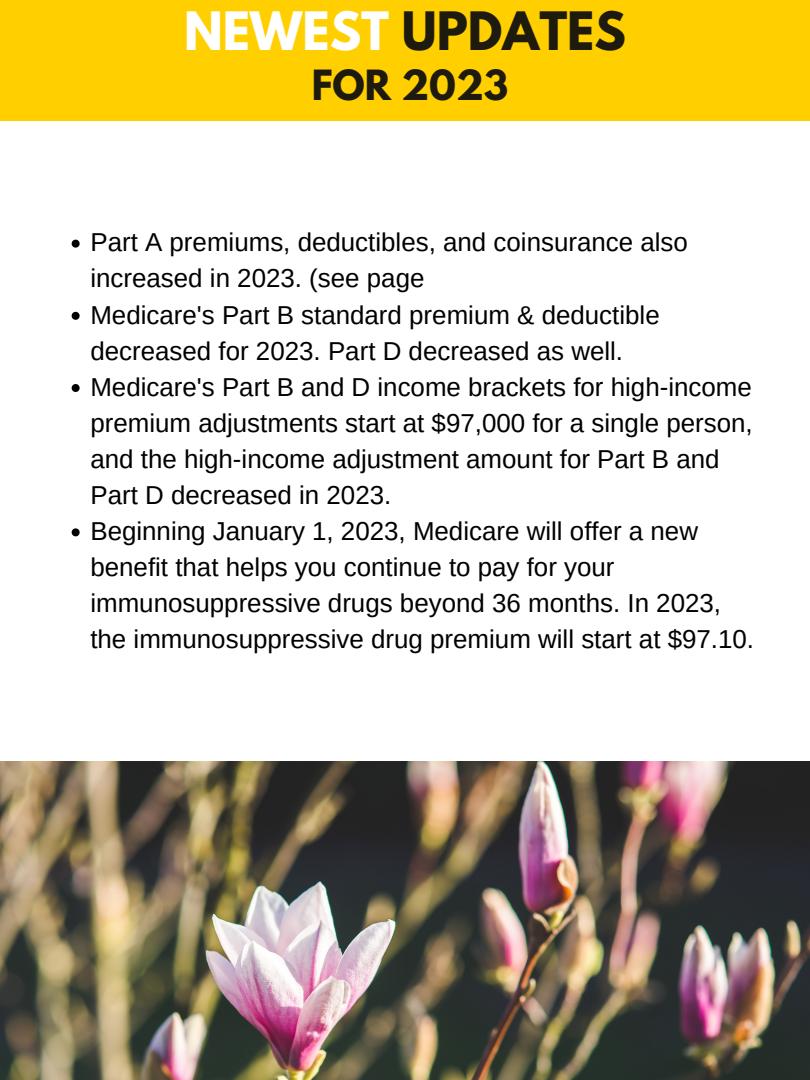
<style>
.page{position:relative;width:810px;height:1080px;background:#fff}
.page>*{position:absolute;margin:0;border:0;box-sizing:border-box;transform-origin:0 0}
.t1{font:700 46.88px "League Spartan";color:#1e1b0e}
.t2{font:700 36.88px "League Spartan";color:#1e1b0e}
.t3{font:25.94px/36.1px "Arimo";color:#000}
.s1{color:#fff}
</style>
<div class="page">
<img style="left:0;top:762px;width:810px;height:318px">
<div style="left:0;top:0;width:810px;height:120px;background:#ffcf00"></div>
<svg style="left:72px;top:240px;width:8px;height:8px"></svg>
<svg style="left:72px;top:312px;width:8px;height:8px"></svg>
<svg style="left:72px;top:384px;width:8px;height:8px"></svg>
<svg style="left:72px;top:528px;width:8px;height:8px"></svg>
<p class="t1" style="left:184px;top:8px;width:443px"><span class="s1">NEWEST</span> UPDATES</p>
<p class="t2" style="left:312px;top:67px;width:198px">FOR 2023</p>
<p class="t3" style="left:90px;top:224px;width:599px">Part A premiums, deductibles, and coinsurance also increased in 2023. (see page</p>
<p class="t3" style="left:90px;top:296px;width:571px">Medicare's Part B standard premium &amp; deductible decreased for 2023. Part D decreased as well.</p>
<p class="t3" style="left:90px;top:369px;width:664px">Medicare's Part B and D income brackets for high-income premium adjustments start at $97,000 for a single person, and the high-income adjustment amount for Part B and Part D decreased in 2023.</p>
<p class="t3" style="left:90px;top:513px;width:665px">Beginning January 1, 2023, Medicare will offer a new benefit that helps you continue to pay for your immunosuppressive drugs beyond 36 months. In 2023, the immunosuppressive drug premium will start at $97.10.</p>
</div>
